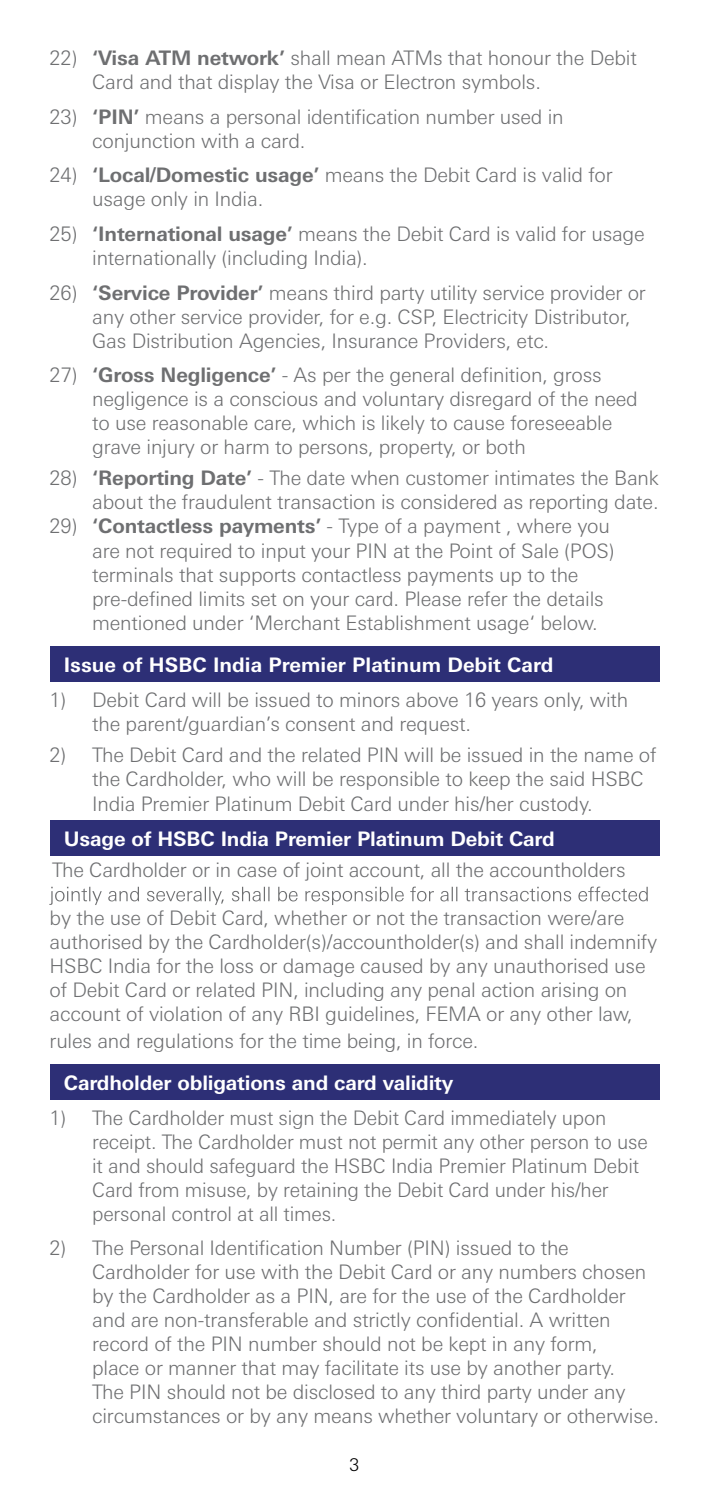
<style>
.page{position:relative;width:709px;height:1489px;background:#fff}
.page>*{position:absolute;margin:0;border:0;box-sizing:border-box;transform-origin:0 0}
.t1{font:300 20px/24px "Univers Nextfor HSBC";letter-spacing:-.01em;color:#6e6f71}
.t2{font:700 20px "Univers Nextfor HSBC";letter-spacing:-.01em;color:#fff}
.t3{font:300 17.5px "Univers Nextfor HSBC";color:#010101}
.s1{font-weight:700}
</style>
<div class="page">
<div style="left:50px;top:646px;width:609px;height:36px;background:#2d2f76"></div>
<div style="left:50px;top:820px;width:609px;height:36px;background:#2d2f76"></div>
<svg style="left:49px;top:886px;width:599px;height:19px"></svg>
<div style="left:50px;top:1064px;width:609px;height:35px;background:#2d2f76"></div>
<p class="t1" style="left:92px;top:44px;width:546px;text-indent:-43px">22) <span class="s1">‘Visa ATM network’</span> shall mean ATMs that honour the Debit<br>Card and that display the Visa or Electron symbols.</p>
<p class="t1" style="left:92px;top:103px;width:473px;text-indent:-43px">23) <span class="s1">‘PIN’</span> means a personal identification number used in conjunction with a card.</p>
<p class="t1" style="left:92px;top:162px;width:522px;text-indent:-43px">24) <span class="s1">‘Local/Domestic usage’</span> means the Debit Card is valid for usage only in India.</p>
<p class="t1" style="left:92px;top:220px;width:554px;text-indent:-43px">25) <span class="s1">‘International usage’</span> means the Debit Card is valid for usage internationally (including India).</p>
<p class="t1" style="left:92px;top:279px;width:555px;text-indent:-43px">26) <span class="s1">‘Service Provider’</span> means third party utility service provider or any other service provider, for e.g. CSP, Electricity Distributor,<br>Gas Distribution Agencies, Insurance Providers, etc.</p>
<p class="t1" style="left:92px;top:362px;width:547px;text-indent:-42px">27) <span class="s1">‘Gross Negligence’</span> - As per the general definition, gross negligence is a conscious and voluntary disregard of the need to use reasonable care, which is likely to cause foreseeable grave injury or harm to persons, property, or both</p>
<p class="t1" style="left:50px;top:465px;width:611px;text-align:right">28) <span class="s1">‘Reporting Date’</span> - The date when customer intimates the Bank about the fraudulent transaction is considered as reporting date.</p>
<p class="t1" style="left:92px;top:513px;width:524px;text-indent:-43px">29) <span class="s1">‘Contactless payments’</span> - Type of a payment , where you are not required to input your PIN at the Point of Sale (POS) terminals that supports contactless payments up to the pre-defined limits set on your card. Please refer the details mentioned under ‘Merchant Establishment usage‘ below.</p>
<p class="t2" style="left:64px;top:650px;width:491px">Issue of HSBC India Premier Platinum Debit Card</p>
<p class="t1" style="left:92px;top:686px;width:537px;text-indent:-43px">1) Debit Card will be issued to minors above 16 years only, with the parent/guardian’s consent and request.</p>
<p class="t1" style="left:92px;top:741px;width:566px;text-indent:-43px">2) The Debit Card and the related PIN will be issued in the name of the Cardholder, who will be responsible to keep the said HSBC<br>India Premier Platinum Debit Card under his/her custody.</p>
<p class="t2" style="left:64px;top:824px;width:492px">Usage of HSBC India Premier Platinum Debit Card</p>
<p class="t1" style="left:52px;top:856px;width:575px">The Cardholder or in case of joint account, all the accountholders</p>
<p class="t1" style="left:50px;top:904px;width:609px">by the use of Debit Card, whether or not the transaction were/are authorised by the Cardholder(s)/accountholder(s) and shall indemnify HSBC India for the loss or damage caused by any unauthorised use of Debit Card or related PIN, including any penal action arising on account of violation of any RBI guidelines, FEMA or any other law,</p>
<p class="t1" style="left:50px;top:1027px;width:430px">rules and regulations for the time being, in force.</p>
<p class="t2" style="left:64px;top:1068px;width:391px">Cardholder obligations and card validity</p>
<p class="t1" style="left:92px;top:1104px;width:557px;text-indent:-43px">1) The Cardholder must sign the Debit Card immediately upon receipt. The Cardholder must not permit any other person to use it and should safeguard the HSBC India Premier Platinum Debit Card from misuse, by retaining the Debit Card under his/her personal control at all times.</p>
<p class="t1" style="left:92px;top:1234px;width:568px;text-indent:-43px">2) The Personal Identification Number (PIN) issued to the Cardholder for use with the Debit Card or any numbers chosen by the Cardholder as a PIN, are for the use of the Cardholder and are non-transferable and strictly confidential. A written record of the PIN number should not be kept in any form,<br>place or manner that may facilitate its use by another party.<br>The PIN should not be disclosed to any third party under any circumstances or by any means whether voluntary or otherwise.</p>
<p class="t3" style="left:349px;top:1451px;width:11px">3</p>
</div>
